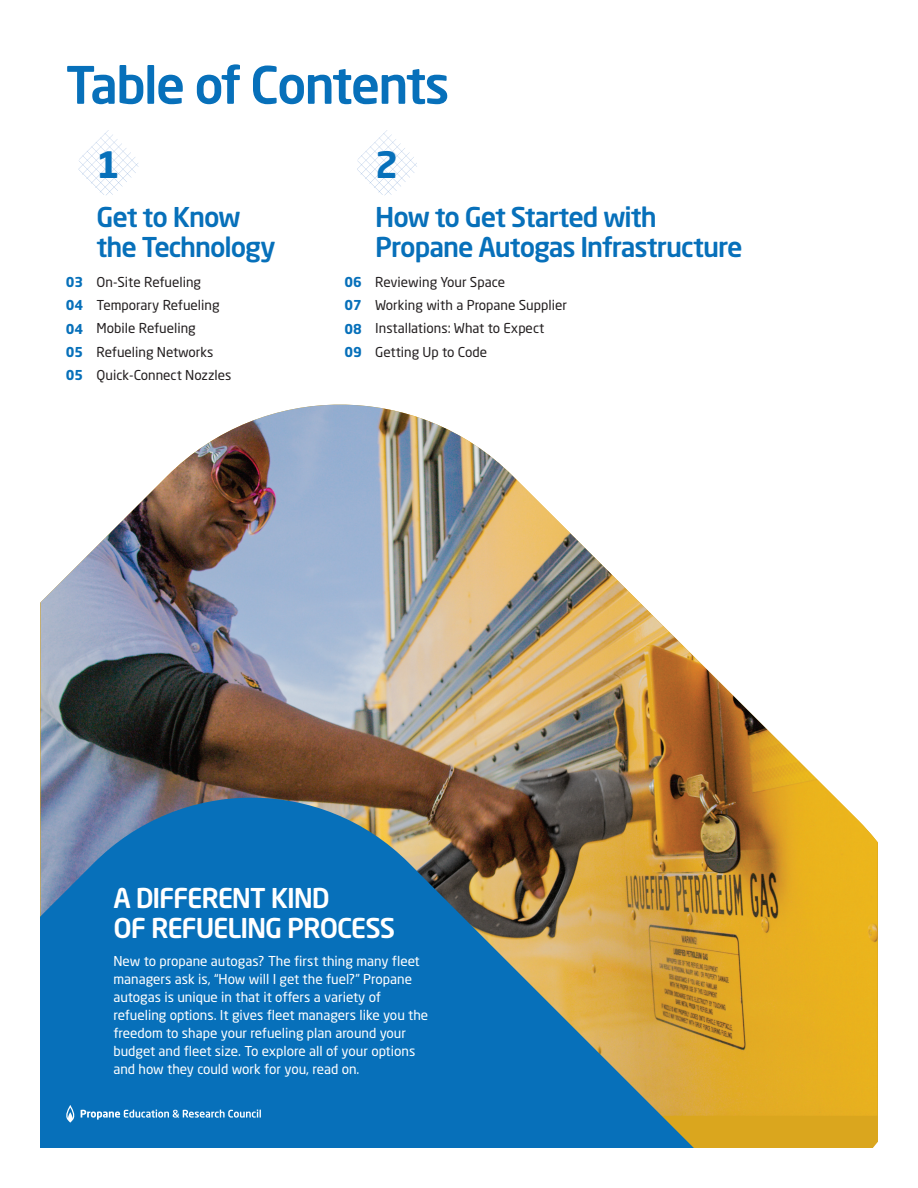
<style>
.page{position:relative;width:918px;height:1188px;background:#fff}
.page>*{position:absolute;margin:0;border:0;box-sizing:border-box;transform-origin:0 0}
.t1{font:500 51px "Neo Sans W1 G";letter-spacing:-.035em;color:#0770ba}
.t2{font:700 36px "Neo Sans W1 G";color:#0770ba}
.t3{font:500 27px/30px "Neo Sans W1 G";letter-spacing:-.04em;color:#0770ba}
.t4{font:500 27px/30px "Neo Sans W1 G";letter-spacing:-.045em;color:#fff}
.t5{font:13.5px/18px "Neo Sans W1 G";color:#fff}
.t6{font:13.5px/23.2px "Neo Sans W1 G";color:#231f20}
.t7{font:700 13.5px/23.2px "Neo Sans W1 G";color:#0770ba;text-align:justify}
</style>
<div class="page">
<img style="left:40px;top:405px;width:837px;height:711px">
<img style="left:78px;top:130px;width:60px;height:65px">
<img style="left:357px;top:130px;width:60px;height:65px">
<svg style="left:40px;top:786px;width:684px;height:362px;background:#407791"></svg>
<svg style="left:66px;top:1105px;width:9px;height:18px"></svg>
<svg style="left:81px;top:1110px;width:180px;height:10px;background:#549ccf"></svg>
<h1 class="t1" style="left:66px;top:53px;width:385px">Table of Contents</h1>
<h2 class="t2" style="left:97px;top:142px;width:25px">1</h2>
<h2 class="t2" style="left:375px;top:142px;width:25px">2</h2>
<h3 class="t3" style="left:97px;top:201px;width:181px">Get to Know the Technology</h3>
<p class="t6" style="left:97px;top:270px;width:136px">On-Site Refueling<br>Temporary Refueling<br>Mobile Refueling<br>Refueling Networks<br>Quick-Connect Nozzles</p>
<h3 class="t3" style="left:375px;top:201px;width:369px">How to Get Started with<br>Propane Autogas Infrastructure</h3>
<p class="t6" style="left:375px;top:270px;width:193px">Reviewing Your Space<br>Working with a Propane Supplier<br>Installations: What to Expect<br>Getting Up to Code</p>
<p class="t7" style="left:66px;top:270px;width:19px">03<br>04<br>04<br>05<br>05</p>
<p class="t7" style="left:345px;top:270px;width:19px">06<br>07<br>08<br>09</p>
<h3 class="t4" style="left:113px;top:883px;width:283px">A DIFFERENT KIND<br>OF REFUELING PROCESS</h3>
<p class="t5" style="left:113px;top:951px;width:316px">New to propane autogas? The first thing many fleet managers ask is, “How will I get the fuel?” Propane autogas is unique in that it offers a variety of refueling options. It gives fleet managers like you the freedom to shape your refueling plan around your budget and fleet size. To explore all of your options and how they could work for you, read on.</p>
</div>
